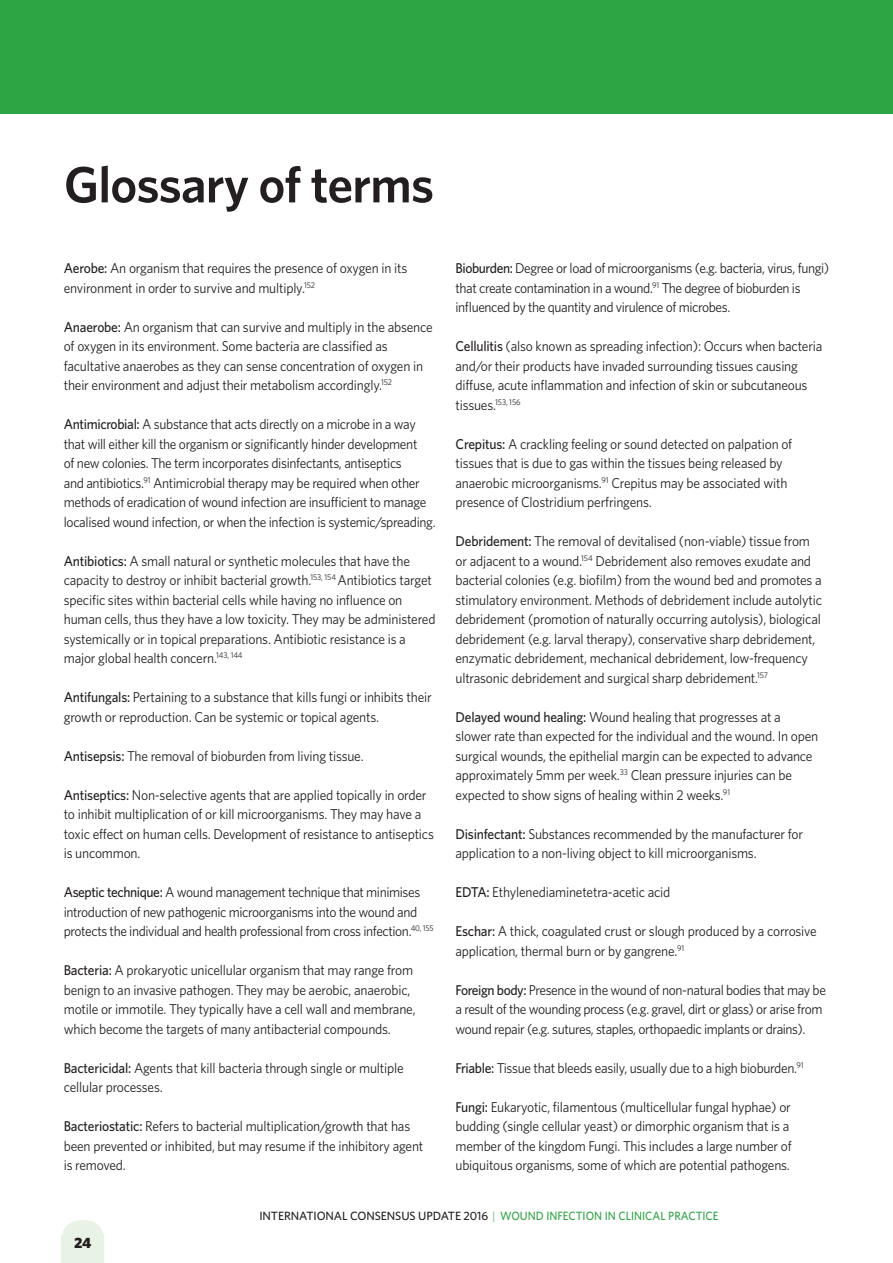
<style>
.page{position:relative;width:893px;height:1263px;background:#fff}
.page>*{position:absolute;margin:0;border:0;box-sizing:border-box;transform-origin:0 0}
.t1{font:600 51px "Whitney";letter-spacing:-.015em;color:#231f20}
.t2{font:900 15px "Whitney";color:#231f20}
.t3{font:14.25px/19.5px "Whitney";letter-spacing:-.015em;color:#231f20;scale:.95 1}
.t4{font:500 12px "Whitney";letter-spacing:-.005em;color:#231f20}
.s1{font-weight:500}
.s2{font-weight:300;color:#2ea544}
.s3{color:#2ea544}
</style>
<div class="page">
<svg style="left:62px;top:1220px;width:42px;height:16px"></svg>
<div style="left:62px;top:1236px;width:42px;height:27px;background:#e8f2e5"></div>
<div style="left:0;top:0;width:893px;height:113px;background:#2ea544"></div>
<h1 class="t1" style="left:64px;top:154px;width:372px">Glossary of terms</h1>
<p class="t3" style="left:64px;top:258px;width:363px"><span class="s1">Aerobe:</span> An organism that requires the presence of oxygen in its environment in order to survive and multiply.<sup>152</sup></p>
<p class="t3" style="left:64px;top:316px;width:390px"><span class="s1">Anaerobe:</span> An organism that can survive and multiply in the absence of oxygen in its environment. Some bacteria are classified as facultative anaerobes as they can sense concentration of oxygen in their environment and adjust their metabolism accordingly.<sup>152</sup></p>
<p class="t3" style="left:64px;top:414px;width:393px"><span class="s1">Antimicrobial:</span> A substance that acts directly on a microbe in a way that will either kill the organism or significantly hinder development<br>of new colonies. The term incorporates disinfectants, antiseptics<br>and antibiotics.<sup>91</sup> Antimicrobial therapy may be required when other methods of eradication of wound infection are insufficient to manage localised wound infection, or when the infection is systemic/spreading.</p>
<p class="t3" style="left:64px;top:550px;width:393px"><span class="s1">Antibiotics:</span> A small natural or synthetic molecules that have the capacity to destroy or inhibit bacterial growth.<sup>153,</sup> <sup>154</sup> Antibiotics target specific sites within bacterial cells while having no influence on human cells, thus they have a low toxicity. They may be administered systemically or in topical preparations. Antibiotic resistance is a major global health concern.<sup>143,</sup> <sup>144</sup></p>
<p class="t3" style="left:64px;top:687px;width:389px"><span class="s1">Antifungals:</span> Pertaining to a substance that kills fungi or inhibits their growth or reproduction. Can be systemic or topical agents.</p>
<p class="t3" style="left:64px;top:745px;width:317px"><span class="s1">Antisepsis:</span> The removal of bioburden from living tissue.</p>
<p class="t3" style="left:64px;top:784px;width:391px"><span class="s1">Antiseptics:</span> Non-selective agents that are applied topically in order to inhibit multiplication of or kill microorganisms. They may have a toxic effect on human cells. Development of resistance to antiseptics is uncommon.</p>
<p class="t3" style="left:64px;top:882px;width:391px"><span class="s1">Aseptic technique:</span> A wound management technique that minimises introduction of new pathogenic microorganisms into the wound and protects the individual and health professional from cross infection.<sup>40,</sup> <sup>155</sup></p>
<p class="t3" style="left:64px;top:960px;width:372px"><span class="s1">Bacteria:</span> A prokaryotic unicellular organism that may range from benign to an invasive pathogen. They may be aerobic, anaerobic, motile or immotile. They typically have a cell wall and membrane, which become the targets of many antibacterial compounds.</p>
<p class="t3" style="left:64px;top:1057px;width:359px"><span class="s1">Bactericidal:</span> Agents that kill bacteria through single or multiple cellular processes.</p>
<p class="t3" style="left:64px;top:1116px;width:380px"><span class="s1">Bacteriostatic:</span> Refers to bacterial multiplication/growth that has been prevented or inhibited, but may resume if the inhibitory agent is removed.</p>
<p class="t3" style="left:455px;top:258px;width:395px"><span class="s1">Bioburden:</span> Degree or load of microorganisms (e.g. bacteria, virus, fungi) that create contamination in a wound.<sup>91</sup> The degree of bioburden is influenced by the quantity and virulence of microbes.</p>
<p class="t3" style="left:455px;top:336px;width:388px"><span class="s1">Cellulitis</span> (also known as spreading infection): Occurs when bacteria and/or their products have invaded surrounding tissues causing diffuse, acute inflammation and infection of skin or subcutaneous tissues.<sup>153,</sup> <sup>156</sup></p>
<p class="t3" style="left:455px;top:433px;width:356px"><span class="s1">Crepitus:</span> A crackling feeling or sound detected on palpation of tissues that is due to gas within the tissues being released by anaerobic microorganisms.<sup>91</sup> Crepitus may be associated with presence of Clostridium perfringens.</p>
<p class="t3" style="left:455px;top:531px;width:387px"><span class="s1">Debridement:</span> The removal of devitalised (non-viable) tissue from or adjacent to a wound.<sup>154</sup> Debridement also removes exudate and bacterial colonies (e.g. biofilm) from the wound bed and promotes a stimulatory environment. Methods of debridement include autolytic debridement (promotion of naturally occurring autolysis), biological debridement (e.g. larval therapy), conservative sharp debridement, enzymatic debridement, mechanical debridement, low-frequency ultrasonic debridement and surgical sharp debridement.<sup>157</sup></p>
<p class="t3" style="left:455px;top:706px;width:383px"><span class="s1">Delayed wound healing:</span> Wound healing that progresses at a slower rate than expected for the individual and the wound. In open surgical wounds, the epithelial margin can be expected to advance approximately 5mm per week.<sup>33</sup> Clean pressure injuries can be expected to show signs of healing within 2 weeks.<sup>91</sup></p>
<p class="t3" style="left:455px;top:823px;width:367px"><span class="s1">Disinfectant:</span> Substances recommended by the manufacturer for application to a non-living object to kill microorganisms.</p>
<p class="t3" style="left:455px;top:882px;width:228px"><span class="s1">EDTA:</span> Ethylenediaminetetra-acetic acid</p>
<p class="t3" style="left:455px;top:921px;width:382px"><span class="s1">Eschar:</span> A thick, coagulated crust or slough produced by a corrosive application, thermal burn or by gangrene.<sup>91</sup></p>
<p class="t3" style="left:455px;top:979px;width:391px"><span class="s1">Foreign body:</span> Presence in the wound of non-natural bodies that may be a result of the wounding process (e.g. gravel, dirt or glass) or arise from wound repair (e.g. sutures, staples, orthopaedic implants or drains).</p>
<p class="t3" style="left:455px;top:1057px;width:368px"><span class="s1">Friable:</span> Tissue that bleeds easily, usually due to a high bioburden.<sup>91</sup></p>
<p class="t3" style="left:455px;top:1096px;width:355px"><span class="s1">Fungi:</span> Eukaryotic, filamentous (multicellular fungal hyphae) or budding (single cellular yeast) or dimorphic organism that is a member of the kingdom Fungi. This includes a large number of ubiquitous organisms, some of which are potential pathogens.</p>
<p class="t2" style="left:74px;top:1234px;width:19px">24</p>
<p class="t4" style="left:259px;top:1208px;width:461px">INTERNATIONAL CONSENSUS UPDATE 2016 <span class="s2">|</span> <span class="s3">WOUND INFECTION IN CLINICAL PRACTICE</span></p>
</div>
